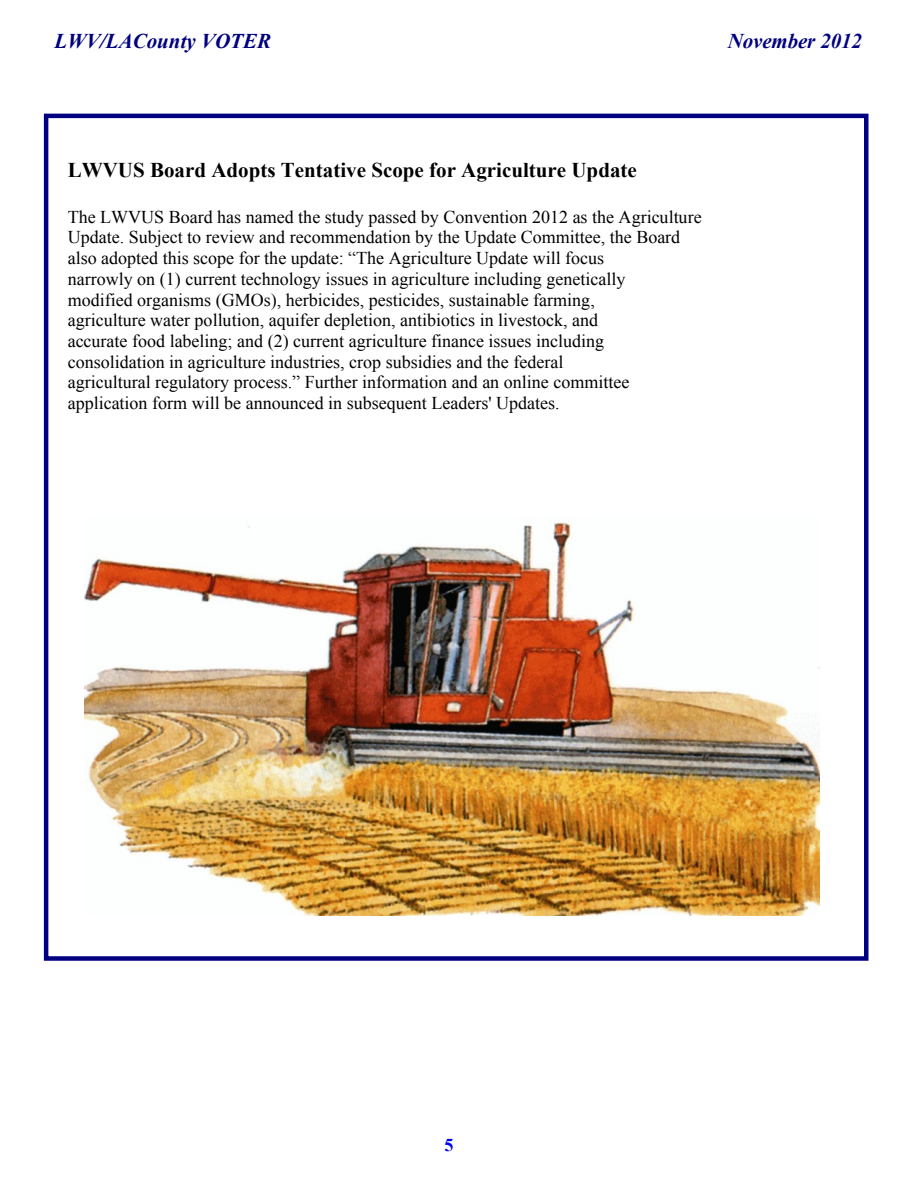
<style>
.page{position:relative;width:918px;height:1188px;background:#fff}
.page>*{position:absolute;margin:0;border:0;box-sizing:border-box;transform-origin:0 0}
.t1{font:700 21px "Times New Roman";color:#000}
.t2{font:italic 700 21px "Times New Roman";color:#000080}
.t3{font:18px/20.7px "Times New Roman";color:#000}
.t4{font:700 18px "Times New Roman";color:#00e}
</style>
<div class="page">
<div style="left:44px;top:114px;width:824px;height:847px;border:4px solid #000080"></div>
<img style="left:84px;top:522px;width:735px;height:393px">
<p class="t2" style="left:55px;top:34px;width:218px">LWV/LACounty VOTER</p>
<p class="t2" style="left:728px;top:34px;width:136px">November 2012</p>
<p class="t1" style="left:68px;top:163px;width:571px">LWVUS Board Adopts Tentative Scope for Agriculture Update</p>
<p class="t3" style="left:68px;top:208px;width:635px">The LWVUS Board has named the study passed by Convention 2012 as the Agriculture Update. Subject to review and recommendation by the Update Committee, the Board also adopted this scope for the update: “The Agriculture Update will focus<br>narrowly on (1) current technology issues in agriculture including genetically<br>modified organisms (GMOs), herbicides, pesticides, sustainable farming,<br>agriculture water pollution, aquifer depletion, antibiotics in livestock, and<br>accurate food labeling; and (2) current agriculture finance issues including consolidation in agriculture industries, crop subsidies and the federal<br>agricultural regulatory process.” Further information and an online committee application form will be announced in subsequent Leaders' Updates.</p>
<p class="t4" style="left:444px;top:1139px;width:10px">5</p>
</div>
